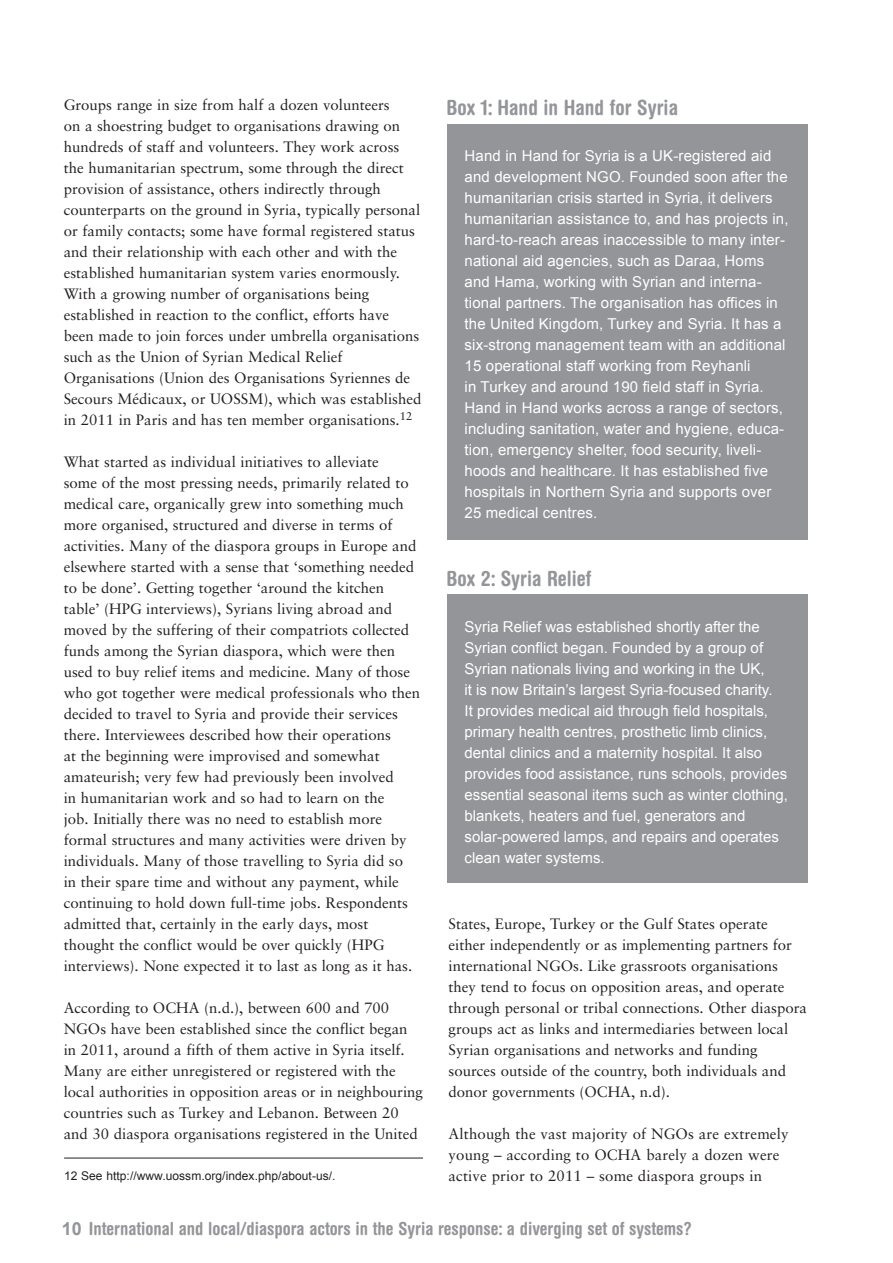
<style>
.page{position:relative;width:893px;height:1263px;background:#fff}
.page>*{position:absolute;margin:0;border:0;box-sizing:border-box;transform-origin:0 0}
.table_head{font:700 condensed 21px "Helvetica Rounded";color:#939598}
.t1{font:700 condensed 18px "Helvetica Rounded";color:#939598}
.Body_txt{font:15px/21px "Sabon";color:#231f20}
.Box_text{font:15px/21px "Arial";letter-spacing:.01em;color:#fff}
.B_head{font:15px/21px "Sabon";color:#231f20}
.footnote_text{font:12px "Arial";letter-spacing:.005em;color:#231f20}
.s1{font-family:"Arial";font-stretch:normal}
</style>
<div class="page">
<div style="left:447px;top:124px;width:361px;height:416px;background:#939598"></div>
<div style="left:447px;top:595px;width:361px;height:288px;background:#939598"></div>
<hr style="left:64px;top:1158px;width:359px;height:1px;background:#231f20">
<p class="B_head" style="left:64px;top:94px;width:359px">Groups range in size from half a dozen volunteers<br>on a shoestring budget to organisations drawing on hundreds of staff and volunteers. They work across the humanitarian spectrum, some through the direct provision of assistance, others indirectly through counterparts on the ground in Syria, typically personal or family contacts; some have formal registered status and their relationship with each other and with the established humanitarian system varies enormously.<br>With a growing number of organisations being established in reaction to the conflict, efforts have been made to join forces under umbrella organisations such as the Union of Syrian Medical Relief Organisations (Union des Organisations Syriennes de Secours Médicaux, or UOSSM), which was established in 2011 in Paris and has ten member organisations.<sup>12</sup></p>
<p class="Body_txt" style="left:64px;top:451px;width:358px">What started as individual initiatives to alleviate<br>some of the most pressing needs, primarily related to medical care, organically grew into something much more organised, structured and diverse in terms of activities. Many of the diaspora groups in Europe and elsewhere started with a sense that ‘something needed to be done’. Getting together ‘around the kitchen table’ (HPG interviews), Syrians living abroad and moved by the suffering of their compatriots collected funds among the Syrian diaspora, which were then used to buy relief items and medicine. Many of those who got together were medical professionals who then decided to travel to Syria and provide their services there. Interviewees described how their operations<br>at the beginning were improvised and somewhat amateurish; very few had previously been involved<br>in humanitarian work and so had to learn on the<br>job. Initially there was no need to establish more formal structures and many activities were driven by individuals. Many of those travelling to Syria did so<br>in their spare time and without any payment, while continuing to hold down full-time jobs. Respondents admitted that, certainly in the early days, most thought the conflict would be over quickly (HPG interviews). None expected it to last as long as it has.</p>
<p class="Body_txt" style="left:64px;top:997px;width:361px">According to OCHA (n.d.), between 600 and 700<br>NGOs have been established since the conflict began in 2011, around a fifth of them active in Syria itself.<br>Many are either unregistered or registered with the local authorities in opposition areas or in neighbouring countries such as Turkey and Lebanon. Between 20 and 30 diaspora organisations registered in the United</p>
<p class="footnote_text" style="left:64px;top:1169px;width:273px">12 See http://www.uossm.org/index.php/about-us/.</p>
<p class="table_head" style="left:446px;top:95px;width:233px">Box 1: Hand in Hand for Syria</p>
<p class="Box_text" style="left:465px;top:145px;width:325px">Hand in Hand for Syria is a UK-registered aid and development NGO. Founded soon after the humanitarian crisis started in Syria, it delivers humanitarian assistance to, and has projects in, hard-to-reach areas inaccessible to many inter&shy;national aid agencies, such as Daraa, Homs and Hama, working with Syrian and interna&shy;tional partners. The organisation has offices in the United Kingdom, Turkey and Syria. It has a six-strong management team with an additional 15 operational staff working from Reyhanli<br>in Turkey and around 190 field staff in Syria.<br>Hand in Hand works across a range of sectors, including sanitation, water and hygiene, educa&shy;tion, emergency shelter, food security, liveli&shy;hoods and healthcare. It has established five hospitals in Northern Syria and supports over 25 medical centres.</p>
<p class="table_head" style="left:446px;top:566px;width:146px">Box 2: Syria Relief</p>
<p class="Box_text" style="left:465px;top:616px;width:325px">Syria Relief was established shortly after the Syrian conflict began. Founded by a group of Syrian nationals living and working in the UK,<br>it is now Britain’s largest Syria-focused charity.<br>It provides medical aid through field hospitals, primary health centres, prosthetic limb clinics, dental clinics and a maternity hospital. It also provides food assistance, runs schools, provides essential seasonal items such as winter clothing, blankets, heaters and fuel, generators and solar-powered lamps, and repairs and operates clean water systems.</p>
<p class="Body_txt" style="left:449px;top:913px;width:360px">States, Europe, Turkey or the Gulf States operate either independently or as implementing partners for international NGOs. Like grassroots organisations they tend to focus on opposition areas, and operate through personal or tribal connections. Other diaspora groups act as links and intermediaries between local Syrian organisations and networks and funding sources outside of the country, both individuals and donor governments (OCHA, n.d).</p>
<p class="Body_txt" style="left:449px;top:1123px;width:341px">Although the vast majority of NGOs are extremely young – according to OCHA barely a dozen were active prior to 2011 – some diaspora groups in</p>
<p class="t1" style="left:62px;top:1218px;width:632px"><span class="s1">10</span> International and local/diaspora actors in the Syria response: a diverging set of systems?</p>
</div>
